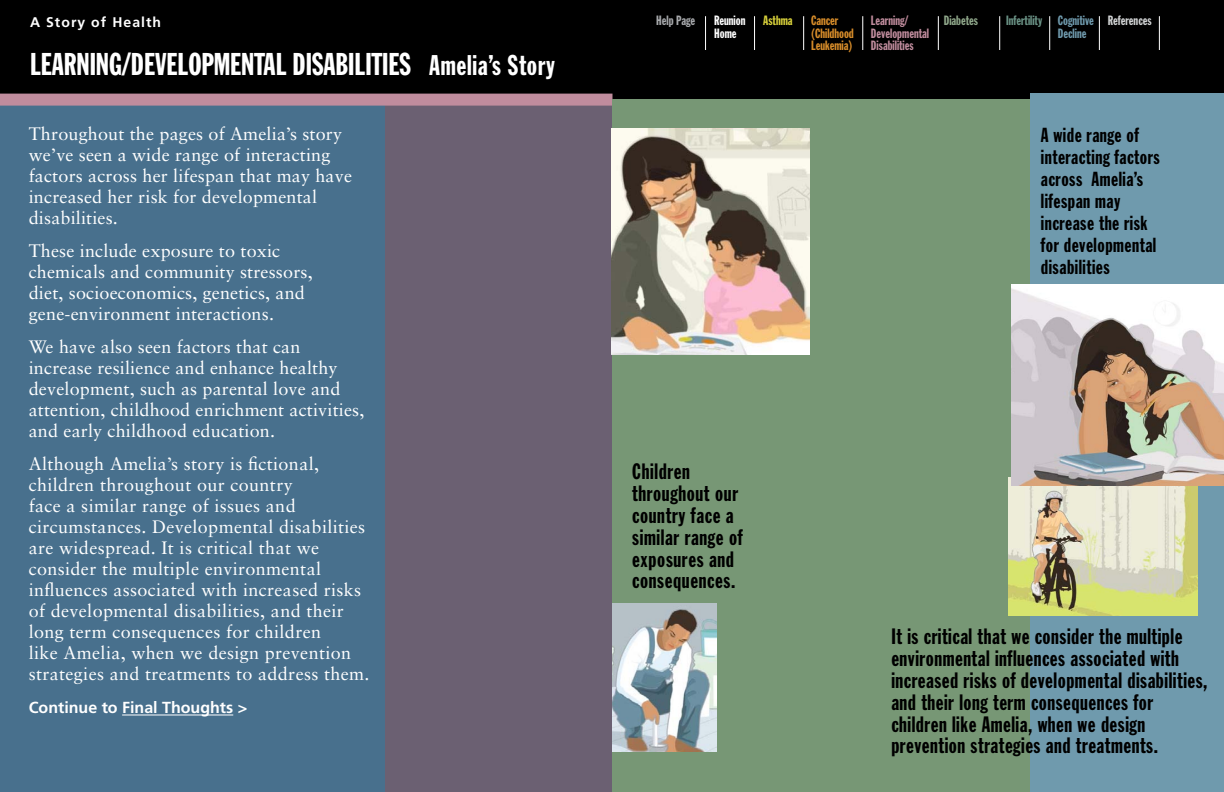
<style>
.page{position:relative;width:1224px;height:792px;background:#fff}
.page>*{position:absolute;margin:0;border:0;box-sizing:border-box;transform-origin:0 0}
.t1{font:31px "Franklin Gothic Extra Cond";color:#fff}
.t2{font:28px "Franklin Gothic Extra Cond";letter-spacing:.025em;color:#fff}
.t3{font:21.9px/21.9px "Franklin Gothic Extra Cond";letter-spacing:.025em;color:#000}
.t4{font:20px/22px "Franklin Gothic Extra Cond";letter-spacing:.025em;color:#000}
.t5{font:18px/21px "Sabon LT";letter-spacing:.01em;color:#fff}
.t6{font:700 16px "Frutiger";color:#fff}
.t7{font:700 14px "Frutiger";letter-spacing:.075em;color:#fff}
.t8{font:13.3px/12.3px "Franklin Gothic Extra Cond";color:#c08c9d}
.t9{font:13.3px/12.3px "Franklin Gothic Extra Cond";color:#d88d2a}
.t10{font:13.3px/12.3px "Franklin Gothic Extra Cond";color:#6f9aad}
.t11{font:13.3px "Franklin Gothic Extra Cond";color:#fff}
.t12{font:13.3px "Franklin Gothic Extra Cond";color:#6b9386}
.t13{font:13.3px "Franklin Gothic Extra Cond";color:#d1d3d4}
.t14{font:13.3px "Franklin Gothic Extra Cond";color:#a7a9ac}
.t15{font:13.3px "Franklin Gothic Extra Cond";color:#8fa78a}
.t16{font:13.3px "Franklin Gothic Extra Cond";color:#d8d13b}
.s1{font-size:31px}
</style>
<div class="page">
<div style="left:612px;top:0;width:612px;height:100px;background:#000"></div>
<hr style="left:863px;top:16px;width:1px;height:34px;background:#fff">
<hr style="left:938px;top:16px;width:1px;height:34px;background:#fff">
<hr style="left:999px;top:16px;width:1px;height:34px;background:#fff">
<hr style="left:1049px;top:16px;width:1px;height:34px;background:#fff">
<hr style="left:1099px;top:16px;width:1px;height:34px;background:#fff">
<hr style="left:1159px;top:16px;width:1px;height:34px;background:#fff">
<hr style="left:803px;top:16px;width:1px;height:34px;background:#fff">
<hr style="left:754px;top:16px;width:1px;height:34px;background:#fff">
<hr style="left:705px;top:16px;width:1px;height:34px;background:#fff">
<div style="left:384px;top:100px;width:228px;height:692px;background:#6b6072"></div>
<div style="left:0;top:100px;width:384px;height:692px;background:#48708d"></div>
<hr style="left:122px;top:715px;width:111px;height:1px;background:#fff">
<div style="left:0;top:0;width:612px;height:100px;background:#000"></div>
<div style="left:0;top:94px;width:612px;height:12px;background:#c08c9d"></div>
<div style="left:612px;top:100px;width:419px;height:692px;background:#779775"></div>
<div style="left:1031px;top:94px;width:193px;height:698px;background:#6f9aad"></div>
<img style="left:1008px;top:477px;width:190px;height:138px">
<img style="left:612px;top:128px;width:197px;height:226px">
<img style="left:1012px;top:284px;width:212px;height:201px">
<img style="left:612px;top:603px;width:104px;height:149px">
<p class="t7" style="left:30px;top:14px;width:133px">A Story of Health</p>
<h1 class="t1" style="left:30px;top:47px;width:304px">Learning/Developmental Disabili</h1>
<h2 class="t2" style="left:372px;top:50px;width:185px"><span class="s1">ties</span> Amelia’s Story</h2>
<p class="t5" style="left:29px;top:123px;width:325px">Throughout the pages of Amelia’s story we’ve seen a wide range of interacting factors across her lifespan that may have increased her risk for developmental disabilities.</p>
<p class="t5" style="left:29px;top:240px;width:285px">These include exposure to toxic chemicals and community stressors, diet, socioeconomics, genetics, and gene-environment interactions.</p>
<p class="t5" style="left:29px;top:336px;width:337px">We have also seen factors that can increase resilience and enhance healthy development, such as parental love and attention, childhood enrichment activities, and early childhood education.</p>
<p class="t5" style="left:29px;top:453px;width:342px">Although Amelia’s story is fictional, children throughout our country<br>face a similar range of issues and circumstances. Developmental disabilities are widespread. It is critical that we consider the multiple environmental influences associated with increased risks of developmental disabilities, and their long term consequences for children<br>like Amelia, when we design prevention strategies and treatments to address them.</p>
<p class="t6" style="left:29px;top:698px;width:220px">Continue to Final Thoughts &gt;</p>
<p class="t9" style="left:811px;top:15px;width:44px">Cancer (Childhood<br>Leukemia)</p>
<p class="t8" style="left:871px;top:15px;width:60px">Learning/<br>Developmental<br>Disabilities</p>
<p class="t10" style="left:1058px;top:15px;width:38px">Cognitive<br>Decline</p>
<p class="t14" style="left:656px;top:14px;width:40px">Help Page</p>
<p class="t15" style="left:944px;top:14px;width:36px">Diabetes</p>
<p class="t12" style="left:1006px;top:14px;width:38px">Infertility</p>
<p class="t13" style="left:1108px;top:14px;width:45px">References</p>
<p class="t11" style="left:714px;top:14px;width:33px">Reunion</p>
<p class="t16" style="left:763px;top:14px;width:31px">Asthma</p>
<p class="t11" style="left:714px;top:26px;width:24px">Home</p>
<p class="t3" style="left:632px;top:460px;width:112px">Children throughout our country face a similar range of exposures and consequences.</p>
<p class="t4" style="left:1041px;top:124px;width:120px">A wide range of interacting factors across Amelia’s lifespan may increase the risk for developmental disabilities</p>
<p class="t3" style="left:891px;top:625px;width:318px">It is critical that we consider the multiple environmental influences associated with increased risks of developmental disabilities, and their long term consequences for children like Amelia, when we design prevention strategies and treatments.</p>
</div>
